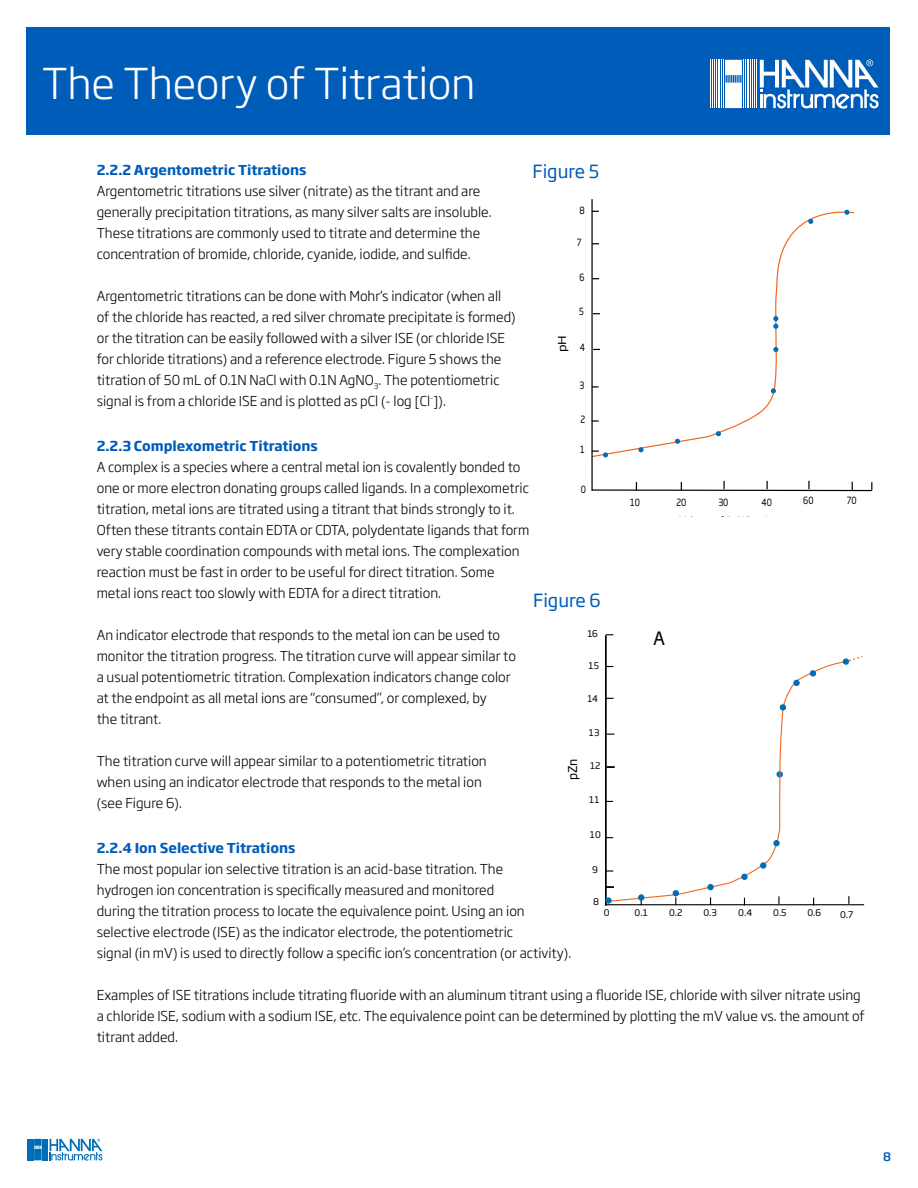
<style>
.page{position:relative;width:918px;height:1188px;background:#fff}
.page>*{position:absolute;margin:0;border:0;box-sizing:border-box;transform-origin:0 0}
.t1{font:300 42px "Soho Gothic Pro";letter-spacing:-.005em;color:#fff}
.t2{font:18.15px "Soho Gothic Pro";color:#000}
.t3{font:18px "Soho Gothic Pro";color:#005cb9}
.t4{font:300 13.5px/21px "Soho Gothic Pro";color:#000}
.t5{font:700 13.5px "Soho Gothic Pro";color:#005cb9}
.t6{font:12.15px "Soho Gothic Pro";color:#000}
.t7{font:500 11.7px "Soho Gothic Pro";color:#005cb9}
.t8{font:10.95px "Soho Gothic Pro";color:#000;scale:1.2 1}
.t9{font:9.9px "Soho Gothic Pro";color:#000;scale:.83 1}
.t10{font:9.15px "Soho Gothic Pro";color:#000}
</style>
<div class="page">
<svg style="left:28px;top:1139px;width:74px;height:22px"></svg>
<div style="left:26px;top:27px;width:864px;height:108px;background:#005cb9"></div>
<hr style="left:756px;top:60px;width:1px;height:48px;background:#fff">
<hr style="left:754px;top:60px;width:1px;height:48px;background:#fff">
<hr style="left:752px;top:60px;width:1px;height:48px;background:#fff">
<hr style="left:750px;top:60px;width:1px;height:48px;background:#fff">
<hr style="left:749px;top:60px;width:1px;height:48px;background:#fff">
<hr style="left:747px;top:60px;width:1px;height:48px;background:#fff">
<hr style="left:745px;top:60px;width:1px;height:48px;background:#fff">
<hr style="left:743px;top:60px;width:1px;height:48px;background:#fff">
<hr style="left:723px;top:60px;width:1px;height:48px;background:#fff">
<hr style="left:721px;top:60px;width:1px;height:48px;background:#fff">
<hr style="left:720px;top:60px;width:1px;height:48px;background:#fff">
<hr style="left:718px;top:60px;width:1px;height:48px;background:#fff">
<hr style="left:716px;top:60px;width:1px;height:48px;background:#fff">
<hr style="left:714px;top:60px;width:1px;height:48px;background:#fff">
<hr style="left:712px;top:60px;width:1px;height:48px;background:#fff">
<hr style="left:711px;top:60px;width:1px;height:48px;background:#fff">
<svg style="left:725px;top:60px;width:17px;height:48px"></svg>
<svg style="left:760px;top:59px;width:119px;height:50px"></svg>
<svg style="left:593px;top:209px;width:261px;height:247px"></svg>
<hr style="left:591px;top:199px;width:2px;height:292px;background:#000">
<svg style="left:592px;top:386px;width:7px;height:2px"></svg>
<svg style="left:592px;top:420px;width:7px;height:2px"></svg>
<svg style="left:591px;top:481px;width:282px;height:11px"></svg>
<svg style="left:592px;top:450px;width:16px;height:8px"></svg>
<svg style="left:638px;top:447px;width:6px;height:5px"></svg>
<svg style="left:675px;top:439px;width:5px;height:5px"></svg>
<svg style="left:716px;top:431px;width:5px;height:6px"></svg>
<svg style="left:773px;top:347px;width:5px;height:5px"></svg>
<svg style="left:773px;top:316px;width:5px;height:13px"></svg>
<svg style="left:808px;top:219px;width:5px;height:5px"></svg>
<svg style="left:844px;top:210px;width:5px;height:5px"></svg>
<svg style="left:771px;top:388px;width:5px;height:5px"></svg>
<svg style="left:609px;top:660px;width:238px;height:246px"></svg>
<div style="left:638px;top:894px;width:6px;height:7px;background:#006db7;border-radius:50%"></div>
<hr style="left:605px;top:636px;width:1px;height:269px;background:#000">
<hr style="left:606px;top:904px;width:258px;height:1px;background:#000">
<svg style="left:606px;top:870px;width:7px;height:2px"></svg>
<svg style="left:778px;top:896px;width:2px;height:8px"></svg>
<svg style="left:673px;top:890px;width:6px;height:15px"></svg>
<div style="left:707px;top:884px;width:7px;height:6px;background:#006db7;border-radius:50%"></div>
<div style="left:741px;top:874px;width:7px;height:6px;background:#006db7;border-radius:50%"></div>
<div style="left:773px;top:840px;width:7px;height:6px;background:#006db7;border-radius:50%"></div>
<div style="left:793px;top:680px;width:7px;height:6px;background:#006db7;border-radius:50%"></div>
<svg style="left:779px;top:704px;width:7px;height:7px"></svg>
<svg style="left:760px;top:862px;width:7px;height:7px"></svg>
<div style="left:810px;top:670px;width:6px;height:7px;background:#006db7;border-radius:50%"></div>
<div style="left:605px;top:897px;width:7px;height:7px;background:#006db7;border-radius:50%"></div>
<svg style="left:848px;top:656px;width:14px;height:6px"></svg>
<div style="left:843px;top:658px;width:6px;height:7px;background:#006db7;border-radius:50%"></div>
<h1 class="t1" style="left:42px;top:51px;width:435px">The Theory of Titration</h1>
<p class="t5" style="left:97px;top:159px;width:211px">2.2.2 Argentometric Titrations</p>
<p class="t4" style="left:97px;top:179px;width:396px">Argentometric titrations use silver (nitrate) as the titrant and are generally precipitation titrations, as many silver salts are insoluble.<br>These titrations are commonly used to titrate and determine the concentration of bromide, chloride, cyanide, iodide, and sulfide.</p>
<p class="t4" style="left:97px;top:284px;width:420px">Argentometric titrations can be done with Mohr’s indicator (when all of the chloride has reacted, a red silver chromate precipitate is formed) or the titration can be easily followed with a silver ISE (or chloride ISE for chloride titrations) and a reference electrode. Figure 5 shows the titration of 50 mL of 0.1N NaCl with 0.1N AgNO<sub>3</sub>. The potentiometric signal is from a chloride ISE and is plotted as pCl (- log [Cl<sup>-</sup>]).</p>
<p class="t5" style="left:97px;top:435px;width:223px">2.2.3 Complexometric Titrations</p>
<p class="t4" style="left:97px;top:455px;width:434px">A complex is a species where a central metal ion is covalently bonded to one or more electron donating groups called ligands. In a complexometric titration, metal ions are titrated using a titrant that binds strongly to it.<br>Often these titrants contain EDTA or CDTA, polydentate ligands that form very stable coordination compounds with metal ions. The complexation reaction must be fast in order to be useful for direct titration. Some metal ions react too slowly with EDTA for a direct titration.</p>
<p class="t4" style="left:97px;top:623px;width:421px">An indicator electrode that responds to the metal ion can be used to monitor the titration progress. The titration curve will appear similar to a usual potentiometric titration. Complexation indicators change color at the endpoint as all metal ions are “consumed”, or complexed, by<br>the titrant.</p>
<p class="t4" style="left:97px;top:750px;width:392px">The titration curve will appear similar to a potentiometric titration when using an indicator electrode that responds to the metal ion (see Figure 6).</p>
<p class="t5" style="left:97px;top:837px;width:200px">2.2.4 Ion Selective Titrations</p>
<p class="t4" style="left:97px;top:858px;width:476px">The most popular ion selective titration is an acid-base titration. The<br>hydrogen ion concentration is specifically measured and monitored<br>during the titration process to locate the equivalence point. Using an ion selective electrode (ISE) as the indicator electrode, the potentiometric<br>signal (in mV) is used to directly follow a specific ion’s concentration (or activity).</p>
<p class="t4" style="left:97px;top:984px;width:770px">Examples of ISE titrations include titrating fluoride with an aluminum titrant using a fluoride ISE, chloride with silver nitrate using a chloride ISE, sodium with a sodium ISE, etc. The equivalence point can be determined by plotting the mV value vs. the amount of titrant added.</p>
<h3 class="t3" style="left:532px;top:158px;width:68px">Figure 5</h3>
<p class="t9" style="left:580px;top:202px;width:8px">8</p>
<p class="t9" style="left:577px;top:234px;width:7px">7</p>
<p class="t9" style="left:580px;top:269px;width:8px">6</p>
<p class="t9" style="left:579px;top:304px;width:7px">5</p>
<p class="t8" style="left:554px;top:352px;width:16px;rotate:-90deg">pH</p>
<p class="t9" style="left:580px;top:340px;width:8px">4</p>
<p class="t9" style="left:579px;top:378px;width:7px">3</p>
<p class="t9" style="left:580px;top:411px;width:7px">2</p>
<p class="t9" style="left:580px;top:442px;width:7px">1</p>
<p class="t9" style="left:581px;top:482px;width:8px">0</p>
<p class="t9" style="left:630px;top:494px;width:13px">10</p>
<p class="t9" style="left:676px;top:494px;width:14px">20</p>
<p class="t9" style="left:718px;top:494px;width:14px">30</p>
<p class="t9" style="left:762px;top:494px;width:14px">40</p>
<p class="t9" style="left:803px;top:493px;width:14px">60</p>
<p class="t9" style="left:847px;top:493px;width:13px">70</p>
<h3 class="t3" style="left:533px;top:586px;width:69px">Figure 6</h3>
<p class="t10" style="left:587px;top:627px;width:12px">16</p>
<h2 class="t2" style="left:653px;top:624px;width:14px">A</h2>
<p class="t10" style="left:589px;top:658px;width:12px">15</p>
<p class="t10" style="left:588px;top:691px;width:12px">14</p>
<p class="t10" style="left:589px;top:725px;width:12px">13</p>
<p class="t6" style="left:563px;top:780px;width:23px;rotate:-90deg">pZn</p>
<p class="t10" style="left:590px;top:758px;width:12px">12</p>
<p class="t10" style="left:589px;top:793px;width:12px">11</p>
<p class="t10" style="left:590px;top:827px;width:12px">10</p>
<p class="t10" style="left:592px;top:863px;width:7px">9</p>
<p class="t10" style="left:593px;top:894px;width:7px">8</p>
<p class="t10" style="left:669px;top:906px;width:15px">0.2</p>
<p class="t10" style="left:704px;top:906px;width:15px">0.3</p>
<p class="t10" style="left:738px;top:906px;width:16px">0.4</p>
<p class="t10" style="left:773px;top:906px;width:15px">0.5</p>
<p class="t10" style="left:807px;top:906px;width:15px">0.6</p>
<p class="t10" style="left:604px;top:906px;width:7px">0</p>
<p class="t10" style="left:635px;top:906px;width:15px">0.1</p>
<p class="t10" style="left:840px;top:907px;width:15px">0.7</p>
<p class="t7" style="left:883px;top:1147px;width:9px">8</p>
</div>
